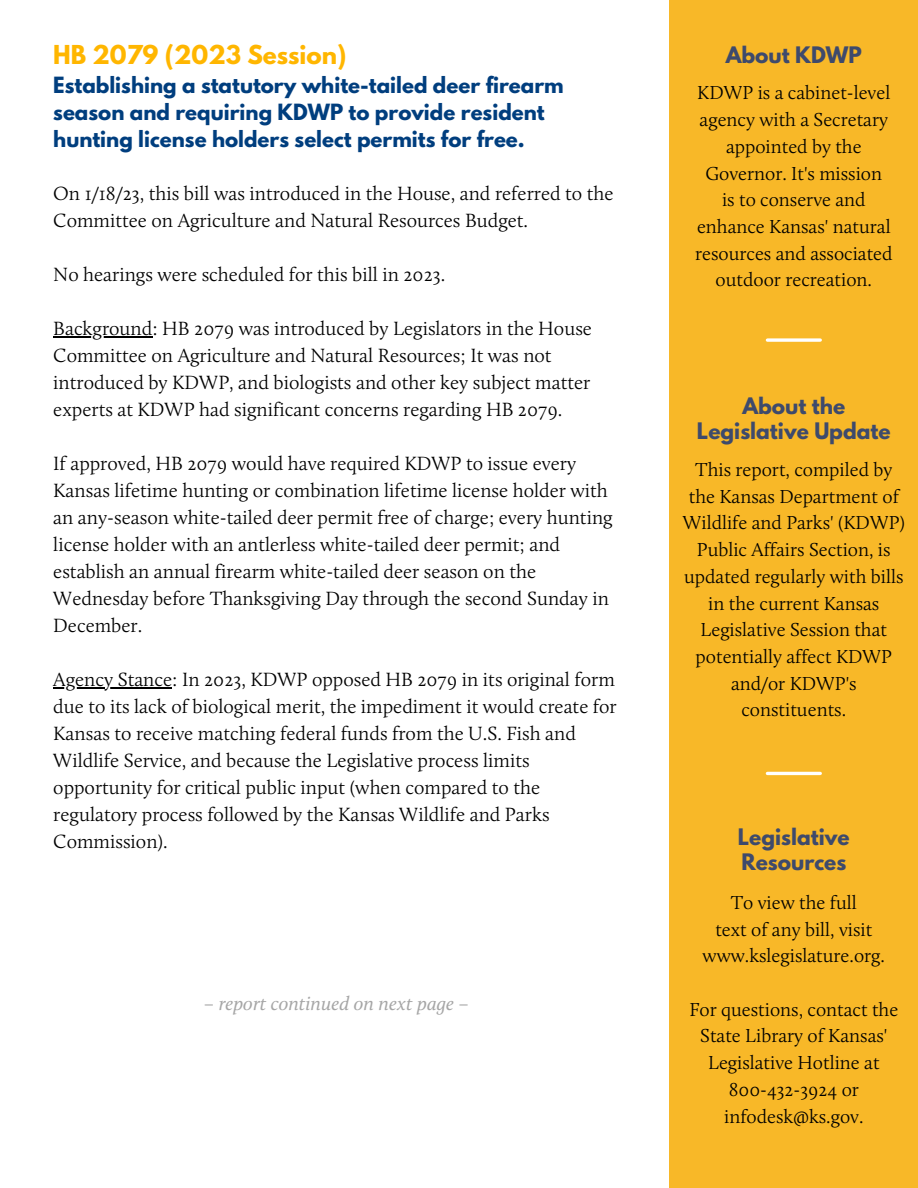
<style>
.page{position:relative;width:918px;height:1188px;background:#fff}
.page>*{position:absolute;margin:0;border:0;box-sizing:border-box;transform-origin:0 0}
.t1{font:700 23.1px "League Spartan";color:#ffb600}
.t2{font:700 20.1px/25.2px "League Spartan";color:#3e4a6c;text-align:center}
.t3{font:300 19.8px/27px "Calluna";color:#000}
.t4{font:700 19.8px/27px "League Spartan";color:#003e7e}
.t5{font:italic 19.8px "Calluna";color:#a6a6a6}
.t6{font:300 19.5px/26.7px "Calluna";color:#000;text-align:center}
</style>
<div class="page">
<hr style="left:53px;top:336px;width:99px;height:1px;background:#000">
<hr style="left:53px;top:687px;width:119px;height:1px;background:#000">
<div style="left:670px;top:0;width:248px;height:1188px;background:#f8b828"></div>
<hr style="left:767px;top:772px;width:53px;height:3px;background:#fff">
<svg style="left:767px;top:338px;width:53px;height:4px"></svg>
<h1 class="t1" style="left:53px;top:43px;width:295px">HB 2079 (2023 Session)</h1>
<h1 class="t4" style="left:53px;top:74px;width:512px">Establishing a statutory white-tailed deer firearm season and requiring KDWP to provide resident hunting license holders select permits for free.</h1>
<p class="t3" style="left:53px;top:182px;width:562px">On 1/18/23, this bill was introduced in the House, and referred to the<br>Committee on Agriculture and Natural Resources Budget.</p>
<p class="t3" style="left:53px;top:263px;width:394px">No hearings were scheduled for this bill in 2023.</p>
<p class="t3" style="left:53px;top:317px;width:540px">Background: HB 2079 was introduced by Legislators in the House Committee on Agriculture and Natural Resources; It was not introduced by KDWP, and biologists and other key subject matter experts at KDWP had significant concerns regarding HB 2079.</p>
<p class="t3" style="left:53px;top:452px;width:561px">If approved, HB 2079 would have required KDWP to issue every Kansas lifetime hunting or combination lifetime license holder with an any-season white-tailed deer permit free of charge; every hunting license holder with an antlerless white-tailed deer permit; and establish an annual firearm white-tailed deer season on the Wednesday before Thanksgiving Day through the second Sunday in December.</p>
<p class="t3" style="left:53px;top:668px;width:565px">Agency Stance: In 2023, KDWP opposed HB 2079 in its original form due to its lack of biological merit, the impediment it would create for Kansas to receive matching federal funds from the U.S. Fish and Wildlife Service, and because the Legislative process limits opportunity for critical public input (when compared to the regulatory process followed by the Kansas Wildlife and Parks Commission).</p>
<p class="t5" style="left:204px;top:995px;width:267px">– report continued on next page –</p>
<p class="t2" style="left:726px;top:44px;width:138px">About KDWP</p>
<p class="t6" style="left:697px;top:81px;width:195px">KDWP is a cabinet-level agency with a Secretary appointed by the<br>Governor. It's mission</p>
<h1 class="t6" style="left:695px;top:188px;width:199px">is to conserve and enhance Kansas' natural resources and associated outdoor recreation.</h1>
<p class="t2" style="left:697px;top:396px;width:195px">About the<br>Legislative Update</p>
<h1 class="t6" style="left:683px;top:458px;width:224px">This report, compiled by the Kansas Department of<br>Wildlife and Parks' (KDWP)<br>Public Affairs Section, is updated regularly with bills in the current Kansas<br>Legislative Session that potentially affect KDWP and/or KDWP's constituents.</h1>
<p class="t2" style="left:738px;top:827px;width:113px;text-align:left">Legislative<br>Resources</p>
<h1 class="t6" style="left:731px;top:891px;width:128px">To view the full</h1>
<p class="t6" style="left:703px;top:917px;width:184px">text of any bill, visit www.kslegislature.org.</p>
<p class="t6" style="left:689px;top:997px;width:210px">For questions, contact the<br>State Library of Kansas'<br>Legislative Hotline at<br>800-432-3924 or infodesk@ks.gov.</p>
</div>
